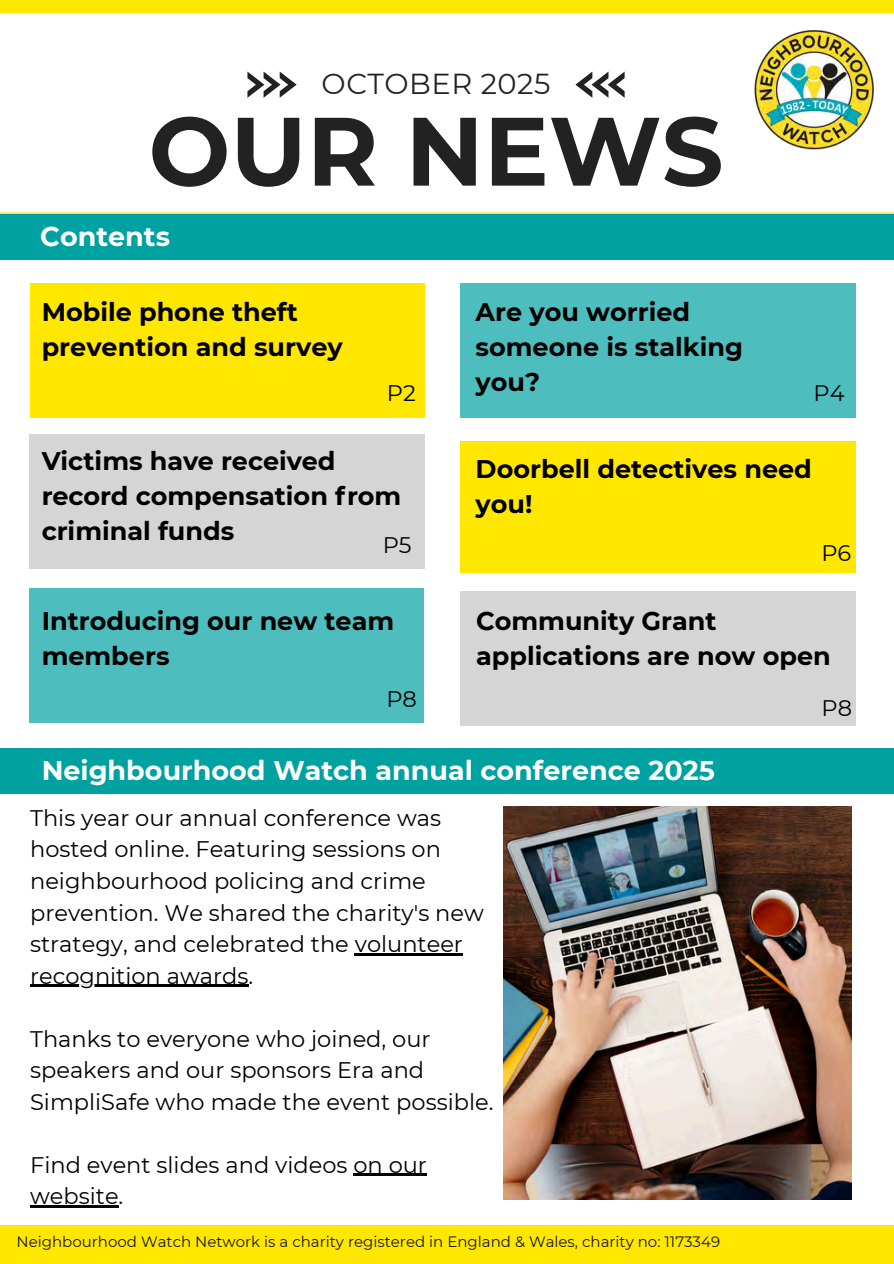
<style>
.page{position:relative;width:894px;height:1264px;background:#fff}
.page>*{position:absolute;margin:0;border:0;box-sizing:border-box;transform-origin:0 0}
.t1{font:700 96.9px "Montserrat";color:#222}
.t2{font:28.8px "Montserrat";letter-spacing:.015em;color:#222}
.t3{font:700 27px "Montserrat";color:#feffff}
.t4{font:700 25.5px/35px "Montserrat";color:#000}
.t5{font:22.5px/31.5px "Montserrat";color:#000}
.t6{font:15px "Montserrat";color:#17181c}
</style>
<div class="page">
<svg style="left:247px;top:72px;width:49px;height:25px"></svg>
<svg style="left:575px;top:72px;width:49px;height:25px"></svg>
<div style="left:0;top:0;width:893px;height:12px;background:#ffe700"></div>
<div style="left:0;top:1225px;width:893px;height:38px;background:#ffe700"></div>
<img style="left:733px;top:12px;width:160px;height:138px">
<svg style="left:0;top:212px;width:893px;height:3px;background:#aad362"></svg>
<div style="left:30px;top:284px;width:394px;height:134px;background:#ffe700"></div>
<div style="left:460px;top:284px;width:395px;height:134px;background:#4dbdbd"></div>
<div style="left:460px;top:441px;width:395px;height:132px;background:#ffe700"></div>
<div style="left:29px;top:434px;width:395px;height:134px;background:#d5d5d5"></div>
<div style="left:29px;top:588px;width:394px;height:134px;background:#4dbdbd"></div>
<div style="left:460px;top:591px;width:395px;height:134px;background:#d5d5d5"></div>
<div style="left:0;top:215px;width:893px;height:45px;background:#00a1a1"></div>
<div style="left:0;top:748px;width:893px;height:46px;background:#00a1a1"></div>
<img style="left:503px;top:806px;width:348px;height:393px">
<hr style="left:355px;top:953px;width:108px;height:2px;background:#000">
<hr style="left:30px;top:984px;width:218px;height:2px;background:#000">
<hr style="left:353px;top:1173px;width:74px;height:3px;background:#000">
<hr style="left:30px;top:1205px;width:89px;height:2px;background:#000">
<p class="t2" style="left:321px;top:66px;width:230px">OCTOBER 2025</p>
<h1 class="t1" style="left:148px;top:92px;width:576px">OUR NEWS</h1>
<p class="t3" style="left:40px;top:220px;width:131px">Contents</p>
<p class="t4" style="left:42px;top:294px;width:302px">Mobile phone theft prevention and survey</p>
<p class="t4" style="left:475px;top:294px;width:269px">Are you worried someone is stalking you?</p>
<p class="t5" style="left:387px;top:377px;width:30px">P2</p>
<p class="t5" style="left:813px;top:377px;width:33px">P4</p>
<p class="t4" style="left:42px;top:444px;width:361px">Victims have received record compensation from criminal funds</p>
<p class="t5" style="left:382px;top:529px;width:30px">P5</p>
<p class="t4" style="left:42px;top:603px;width:354px">Introducing our new team members</p>
<p class="t5" style="left:386px;top:683px;width:32px">P8</p>
<p class="t4" style="left:475px;top:451px;width:338px">Doorbell detectives need you!</p>
<p class="t5" style="left:821px;top:537px;width:31px">P6</p>
<p class="t4" style="left:476px;top:603px;width:356px">Community Grant applications are now open</p>
<p class="t5" style="left:821px;top:691px;width:32px">P8</p>
<p class="t3" style="left:42px;top:753px;width:674px">Neighbourhood Watch annual conference 2025</p>
<p class="t5" style="left:30px;top:802px;width:455px">This year our annual conference was hosted online. Featuring sessions on neighbourhood policing and crime prevention. We shared the charity's new strategy, and celebrated the volunteer recognition awards.</p>
<p class="t5" style="left:30px;top:1022px;width:465px">Thanks to everyone who joined, our speakers and our sponsors Era and<br>SimpliSafe who made the event possible.</p>
<p class="t5" style="left:30px;top:1148px;width:398px">Find event slides and videos on our website.</p>
<p class="t6" style="left:16px;top:1232px;width:705px">Neighbourhood Watch Network is a charity registered in England &amp; Wales, charity no: 1173349</p>
</div>
